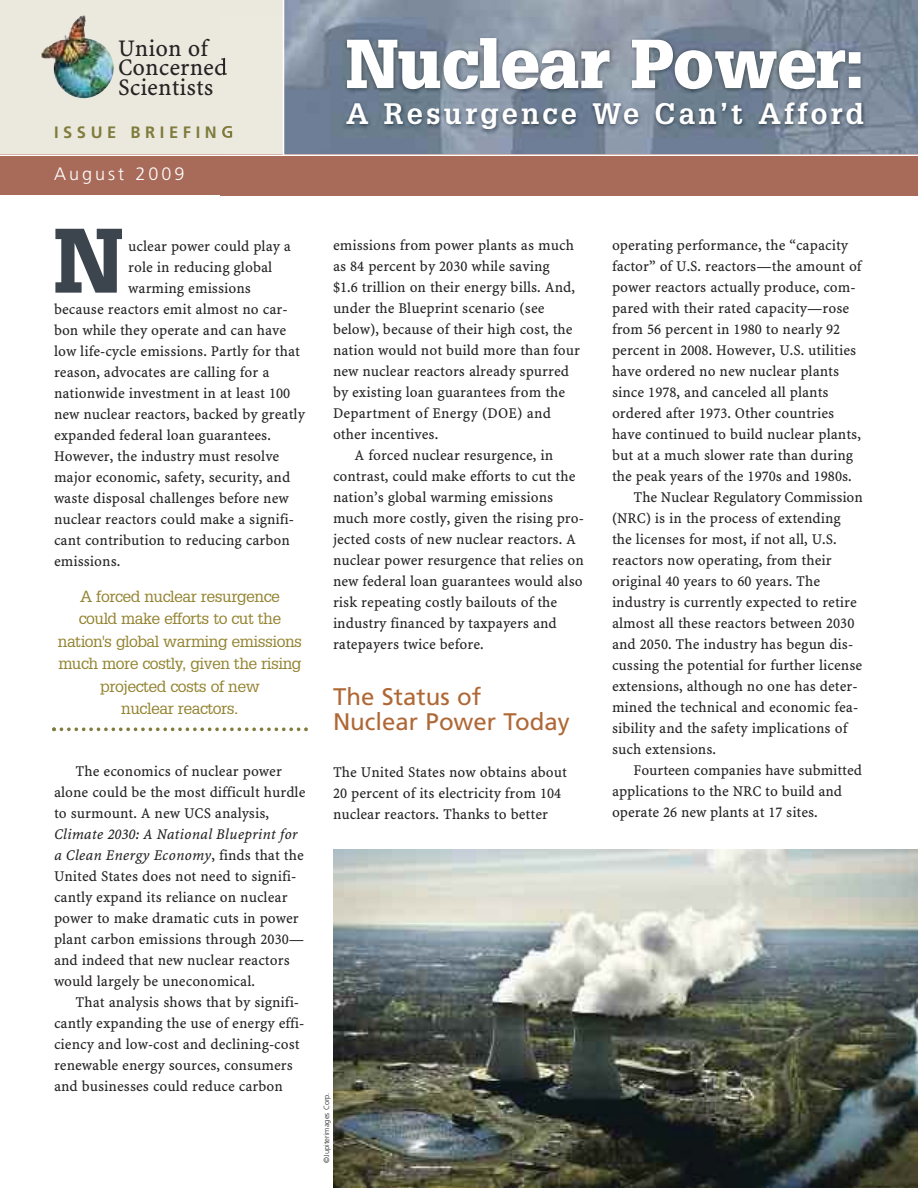
<style>
.page{position:relative;width:918px;height:1188px;background:#fff}
.page>*{position:absolute;margin:0;border:0;box-sizing:border-box;transform-origin:0 0}
.t1{font:900 89.25px "Glypha LT Std";color:#3c444d}
.t2{font:900 67.5px "Glypha LT Std";color:#fff}
.t3{font:700 28.95px "Glypha LT Std";letter-spacing:.11em;color:#fff}
.t4{font:24px/25.5px "Frutiger LT Std";color:#af6835}
.t5{font:24px/19.5px "Minion Web Pro";color:#252323}
.t6{font:300 18px "Frutiger LT Std";letter-spacing:.165em;color:#fff}
.t7{font:700 16.5px "Frutiger LT Std";letter-spacing:.28em;color:#807c3d}
.t8{font:15.75px/22.5px "Glypha LT Std";letter-spacing:-.03em;color:#938330;text-align:center}
.t9{font:15px/21px "Minion Web Pro";color:#252323}
.t10{font:300 7.5px "Frutiger LT Std";color:#252323}
.s1{font-style:italic}
</style>
<div class="page">
<img style="left:284px;top:0;width:634px;height:18px">
<div style="left:0;top:0;width:284px;height:192px;background:#ebe9de"></div>
<img style="left:41px;top:15px;width:73px;height:74px">
<div style="left:0;top:155px;width:918px;height:40px;background:#a86b5a"></div>
<img style="left:221px;top:18px;width:697px;height:178px">
<svg style="left:221px;top:126px;width:11px;height:12px"></svg>
<img style="left:333px;top:850px;width:585px;height:338px">
<svg style="left:52px;top:727px;width:256px;height:4px"></svg>
<hr style="left:0;top:154px;width:918px;height:2px;background:#fff">
<hr style="left:283px;top:0;width:1px;height:155px;background:#fff">
<h3 class="t5" style="left:118px;top:40px;width:111px">Union of<br>Concerned<br>Scientists</h3>
<p class="t7" style="left:54px;top:125px;width:181px">ISSUE BRIEFING</p>
<p class="t6" style="left:54px;top:166px;width:132px">August 2009</p>
<h1 class="t1" style="left:54px;top:210px;width:71px">N</h1>
<p class="t9" style="left:128px;top:237px;width:164px">uclear power could play a</p>
<p class="t9" style="left:128px;top:258px;width:146px">role in reducing global</p>
<p class="t9" style="left:128px;top:279px;width:124px">warming emissions</p>
<p class="t9" style="left:54px;top:300px;width:235px">because reactors emit almost no car-</p>
<p class="t9" style="left:54px;top:321px;width:234px">bon while they operate and can have</p>
<p class="t9" style="left:54px;top:342px;width:248px">low life-cycle emissions. Partly for that</p>
<p class="t9" style="left:54px;top:363px;width:217px">reason, advocates are calling for a</p>
<p class="t9" style="left:54px;top:384px;width:238px">nationwide investment in at least 100</p>
<p class="t9" style="left:54px;top:405px;width:252px">new nuclear reactors, backed by greatly</p>
<p class="t9" style="left:54px;top:426px;width:218px">expanded federal loan guarantees.</p>
<p class="t9" style="left:54px;top:447px;width:227px">However, the industry must resolve</p>
<p class="t9" style="left:54px;top:468px;width:238px">major economic, safety, security, and</p>
<p class="t9" style="left:54px;top:489px;width:236px">waste disposal challenges before new</p>
<p class="t9" style="left:54px;top:510px;width:242px">nuclear reactors could make a signifi-</p>
<p class="t9" style="left:54px;top:531px;width:237px">cant contribution to reducing carbon</p>
<p class="t9" style="left:54px;top:552px;width:68px">emissions.</p>
<p class="t8" style="left:58px;top:586px;width:246px">A forced nuclear resurgence<br>could make efforts to cut the nation's global warming emissions much more costly, given the rising projected costs of new<br>nuclear reactors.</p>
<p class="t9" style="left:54px;top:762px;width:253px;text-indent:22px">The economics of nuclear power alone could be the most difficult hurdle to surmount. A new UCS analysis,</p>
<p class="t9" style="left:54px;top:825px;width:252px"><span class="s1">Climate 2030: A National Blueprint for a Clean Energy Economy</span>, finds that the United States does not need to signifi&shy;cantly expand its reliance on nuclear power to make dramatic cuts in power plant carbon emissions through 2030— and indeed that new nuclear reactors would largely be uneconomical.</p>
<p class="t9" style="left:54px;top:993px;width:252px;text-indent:22px">That analysis shows that by signifi&shy;cantly expanding the use of energy effi&shy;ciency and low-cost and declining-cost renewable energy sources, consumers and businesses could reduce carbon</p>
<h2 class="t2" style="left:346px;top:25px;width:520px">Nuclear Power:</h2>
<h3 class="t3" style="left:346px;top:104px;width:519px">A Resurgence We Can’t Afford</h3>
<p class="t9" style="left:333px;top:236px;width:242px">emissions from power plants as much</p>
<p class="t9" style="left:333px;top:257px;width:218px">as 84 percent by 2030 while saving</p>
<p class="t9" style="left:333px;top:278px;width:243px">$1.6 trillion on their energy bills. And,</p>
<p class="t9" style="left:333px;top:299px;width:213px">under the Blueprint scenario (see</p>
<p class="t9" style="left:333px;top:320px;width:241px">below), because of their high cost, the</p>
<p class="t9" style="left:333px;top:341px;width:248px">nation would not build more than four</p>
<p class="t9" style="left:333px;top:362px;width:238px">new nuclear reactors already spurred</p>
<p class="t9" style="left:333px;top:383px;width:234px">by existing loan guarantees from the</p>
<p class="t9" style="left:333px;top:404px;width:220px">Department of Energy (DOE) and</p>
<p class="t9" style="left:333px;top:425px;width:107px">other incentives.</p>
<p class="t9" style="left:355px;top:446px;width:200px">A forced nuclear resurgence, in</p>
<p class="t9" style="left:333px;top:467px;width:244px">contrast, could make efforts to cut the</p>
<p class="t9" style="left:333px;top:488px;width:222px">nation’s global warming emissions</p>
<p class="t9" style="left:333px;top:509px;width:253px">much more costly, given the rising pro-</p>
<p class="t9" style="left:333px;top:530px;width:245px">jected costs of new nuclear reactors. A</p>
<p class="t9" style="left:333px;top:551px;width:253px">nuclear power resurgence that relies on</p>
<p class="t9" style="left:333px;top:572px;width:251px">new federal loan guarantees would also</p>
<p class="t9" style="left:333px;top:593px;width:226px">risk repeating costly bailouts of the</p>
<p class="t9" style="left:333px;top:614px;width:225px">industry financed by taxpayers and</p>
<p class="t9" style="left:333px;top:635px;width:152px">ratepayers twice before.</p>
<h3 class="t4" style="left:333px;top:685px;width:238px">The Status of<br>Nuclear Power Today</h3>
<p class="t9" style="left:333px;top:763px;width:236px">The United States now obtains about<br>20 percent of its electricity from 104 nuclear reactors. Thanks to better</p>
<p class="t9" style="left:612px;top:236px;width:238px">operating performance, the “capacity</p>
<p class="t9" style="left:612px;top:257px;width:251px">factor” of U.S. reactors—the amount of</p>
<p class="t9" style="left:612px;top:278px;width:245px">power reactors actually produce, com-</p>
<p class="t9" style="left:612px;top:299px;width:239px">pared with their rated capacity—rose</p>
<p class="t9" style="left:612px;top:320px;width:230px">from 56 percent in 1980 to nearly 92</p>
<p class="t9" style="left:612px;top:341px;width:246px">percent in 2008. However, U.S. utilities</p>
<p class="t9" style="left:612px;top:362px;width:229px">have ordered no new nuclear plants</p>
<p class="t9" style="left:612px;top:383px;width:218px">since 1978, and canceled all plants</p>
<p class="t9" style="left:612px;top:404px;width:224px">ordered after 1973. Other countries</p>
<p class="t9" style="left:612px;top:425px;width:250px">have continued to build nuclear plants,</p>
<p class="t9" style="left:612px;top:446px;width:243px">but at a much slower rate than during</p>
<p class="t9" style="left:612px;top:467px;width:241px">the peak years of the 1970s and 1980s.</p>
<p class="t9" style="left:634px;top:488px;width:231px">The Nuclear Regulatory Commission</p>
<p class="t9" style="left:612px;top:509px;width:230px">(NRC) is in the process of extending</p>
<p class="t9" style="left:612px;top:530px;width:226px">the licenses for most, if not all, U.S.</p>
<p class="t9" style="left:612px;top:551px;width:221px">reactors now operating, from their</p>
<p class="t9" style="left:612px;top:572px;width:210px">original 40 years to 60 years. The</p>
<p class="t9" style="left:612px;top:593px;width:246px">industry is currently expected to retire</p>
<p class="t9" style="left:612px;top:614px;width:244px">almost all these reactors between 2030</p>
<p class="t9" style="left:612px;top:635px;width:243px">and 2050. The industry has begun dis-</p>
<p class="t9" style="left:612px;top:656px;width:252px">cussing the potential for further license</p>
<p class="t9" style="left:612px;top:677px;width:247px">extensions, although no one has deter-</p>
<p class="t9" style="left:612px;top:698px;width:248px">mined the technical and economic fea-</p>
<p class="t9" style="left:612px;top:719px;width:237px">sibility and the safety implications of</p>
<p class="t9" style="left:612px;top:740px;width:106px">such extensions.</p>
<p class="t9" style="left:634px;top:761px;width:230px">Fourteen companies have submitted</p>
<p class="t9" style="left:612px;top:782px;width:232px">applications to the NRC to build and</p>
<p class="t9" style="left:612px;top:803px;width:207px">operate 26 new plants at 17 sites.</p>
<p class="t10" style="left:323px;top:1163px;width:71px;rotate:-90deg">©Jupiterimages Corp.</p>
</div>
